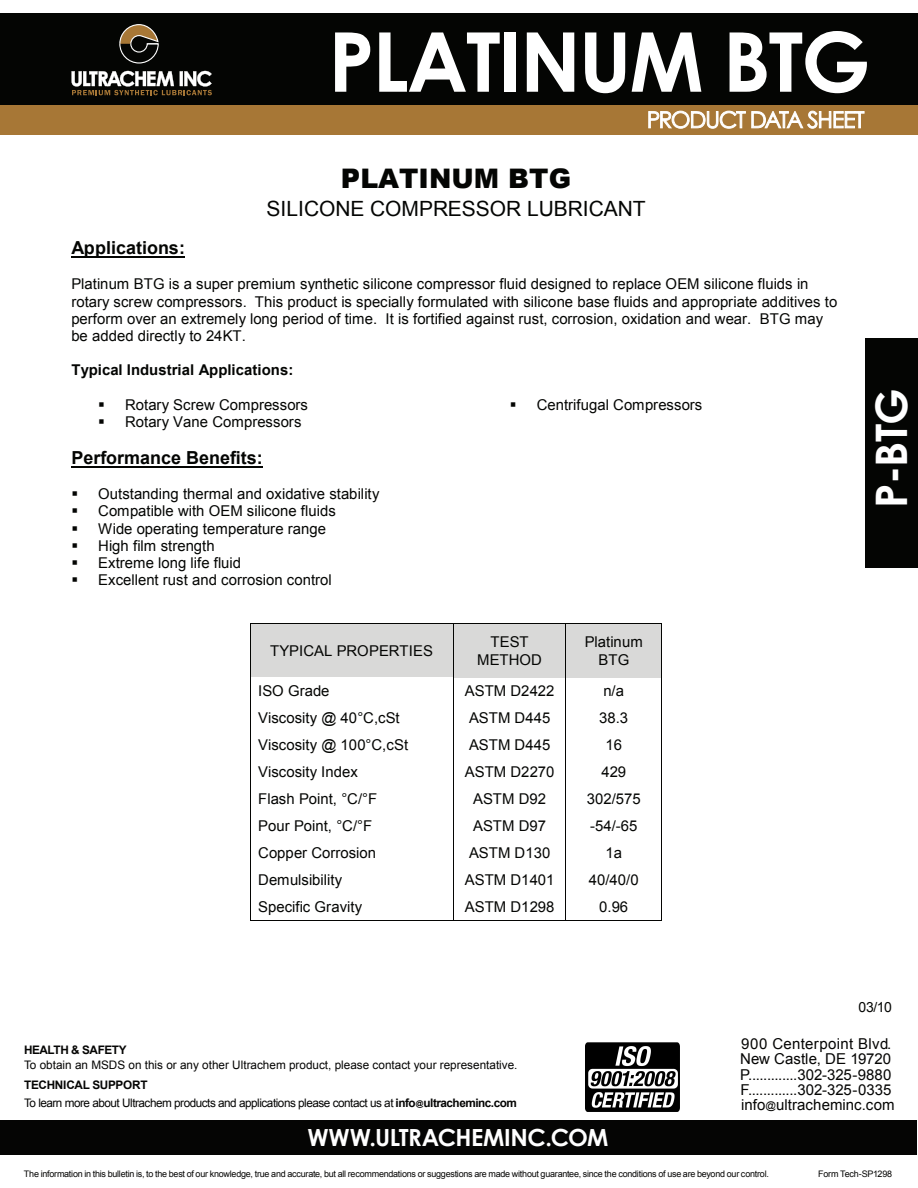
<style>
.page{position:relative;width:918px;height:1188px;background:#fff}
.page>*{position:absolute;margin:0;border:0;box-sizing:border-box;transform-origin:0 0}
.t1{font:700 82.5px "Century Gothic";letter-spacing:-.025em;color:#fff}
.t2{font:700 43.5px "Century Gothic";color:#fff}
.t3{font:900 27px "Arial";color:#040503}
.t4{font:700 23.55px "Century Gothic";letter-spacing:-.02em;color:#fff}
.t5{font:21px "Arial";color:#040503}
.t6{font:700 18px "Arial";color:#040503}
.t7{font:15px/15.1px "Arial";letter-spacing:.005em;color:#050504}
.t8{font:14.85px/17.2px "Arial";color:#040503;text-align:center}
.t9{font:700 14.85px "Arial";color:#040503}
.t10{font:13.95px "Arial";color:#040503}
.t11{font:11.7px/17.5px "Arial";letter-spacing:-.04em;color:#050504}
.t12{font:11.7px "Arial";color:#050504}
.t13{font:700 11.7px "Arial";letter-spacing:-.035em;color:#050504}
.t14{font:9px "Arial";letter-spacing:-.025em;color:#050504}
.s1{font-weight:700}
.s2{font-weight:700;font-size:7.8px}
.s3{font-size:10.5px}
</style>
<div class="page">
<div style="left:866px;top:338px;width:52px;height:230px;background:#040503"></div>
<div style="left:0;top:94px;width:918px;height:41px;background:#a77736"></div>
<div style="left:0;top:14px;width:918px;height:91px;background:#040503"></div>
<svg style="left:648px;top:110px;width:217px;height:19px"></svg>
<svg style="left:119px;top:24px;width:40px;height:40px"></svg>
<svg style="left:71px;top:71px;width:141px;height:24px"></svg>
<hr style="left:71px;top:256px;width:114px;height:2px;background:#040503">
<hr style="left:71px;top:466px;width:192px;height:2px;background:#040503">
<div style="left:251px;top:624px;width:202px;height:18px;background:#d9d9d8"></div>
<div style="left:251px;top:642px;width:7px;height:18px;background:#d9d9d8"></div>
<div style="left:445px;top:642px;width:8px;height:18px;background:#d9d9d8"></div>
<div style="left:251px;top:660px;width:202px;height:17px;background:#d9d9d8"></div>
<div style="left:258px;top:642px;width:187px;height:18px;background:#d9d9d8"></div>
<div style="left:454px;top:624px;width:112px;height:10px;background:#d9d9d8"></div>
<div style="left:454px;top:634px;width:8px;height:34px;background:#d9d9d8"></div>
<div style="left:558px;top:634px;width:8px;height:34px;background:#d9d9d8"></div>
<div style="left:454px;top:668px;width:112px;height:9px;background:#d9d9d8"></div>
<div style="left:462px;top:634px;width:96px;height:17px;background:#d9d9d8"></div>
<div style="left:462px;top:651px;width:96px;height:17px;background:#d9d9d8"></div>
<div style="left:566px;top:624px;width:96px;height:10px;background:#d9d9d8"></div>
<div style="left:566px;top:634px;width:8px;height:34px;background:#d9d9d8"></div>
<div style="left:654px;top:634px;width:8px;height:34px;background:#d9d9d8"></div>
<div style="left:566px;top:668px;width:96px;height:9px;background:#d9d9d8"></div>
<div style="left:574px;top:634px;width:80px;height:17px;background:#d9d9d8"></div>
<div style="left:574px;top:651px;width:80px;height:17px;background:#d9d9d8"></div>
<hr style="left:251px;top:624px;width:202px;height:1px;background:#040503">
<hr style="left:454px;top:624px;width:112px;height:1px;background:#040503">
<hr style="left:566px;top:624px;width:96px;height:1px;background:#040503">
<hr style="left:250px;top:624px;width:1px;height:53px;background:#040503">
<hr style="left:453px;top:624px;width:1px;height:53px;background:#040503">
<hr style="left:566px;top:624px;width:1px;height:53px;background:#040503">
<hr style="left:662px;top:624px;width:1px;height:53px;background:#040503">
<svg style="left:250px;top:677px;width:1px;height:244px"></svg>
<hr style="left:251px;top:920px;width:202px;height:1px;background:#040503">
<svg style="left:453px;top:677px;width:1px;height:244px"></svg>
<hr style="left:454px;top:920px;width:112px;height:1px;background:#040503">
<hr style="left:566px;top:920px;width:96px;height:1px;background:#040503">
<div style="left:0;top:1120px;width:916px;height:35px;background:#050504"></div>
<img style="left:586px;top:1043px;width:93px;height:68px">
<h1 class="t1" style="left:328px;top:-1px;width:544px">PLATINUM BTG</h1>
<h3 class="t3" style="left:341px;top:159px;width:232px">PLATINUM BTG</h3>
<h3 class="t5" style="left:267px;top:195px;width:381px">SILICONE COMPRESSOR LUBRICANT</h3>
<p class="t6" style="left:71px;top:236px;width:115px">Applications:</p>
<p class="t8" style="left:71px;top:276px;width:767px;text-align:left">Platinum BTG is a super premium synthetic silicone compressor fluid designed to replace OEM silicone fluids in rotary screw compressors. This product is specially formulated with silicone base fluids and appropriate additives to perform over an extremely long period of time. It is fortified against rust, corrosion, oxidation and wear. BTG may be added directly to 24KT.</p>
<p class="t9" style="left:71px;top:360px;width:223px">Typical Industrial Applications:</p>
<p class="t8" style="left:98px;top:396px;width:211px">▪ Rotary Screw Compressors</p>
<p class="t8" style="left:98px;top:413px;width:205px">▪ Rotary Vane Compressors</p>
<p class="t8" style="left:510px;top:396px;width:194px">▪ Centrifugal Compressors</p>
<p class="t6" style="left:71px;top:446px;width:193px">Performance Benefits:</p>
<p class="t8" style="left:71px;top:485px;width:310px">▪ Outstanding thermal and oxidative stability</p>
<p class="t8" style="left:71px;top:503px;width:266px">▪ Compatible with OEM silicone fluids</p>
<p class="t8" style="left:71px;top:520px;width:256px">▪ Wide operating temperature range</p>
<p class="t8" style="left:71px;top:537px;width:145px">▪ High film strength</p>
<p class="t8" style="left:71px;top:554px;width:171px">▪ Extreme long life fluid</p>
<p class="t8" style="left:71px;top:572px;width:262px">▪ Excellent rust and corrosion control</p>
<p class="t8" style="left:270px;top:642px;width:164px">TYPICAL PROPERTIES</p>
<p class="t8" style="left:477px;top:634px;width:66px">TEST<br>METHOD</p>
<p class="t8" style="left:585px;top:634px;width:59px">Platinum<br>BTG</p>
<p class="t8" style="left:258px;top:682px;width:73px">ISO Grade</p>
<p class="t8" style="left:465px;top:682px;width:91px">ASTM D2422</p>
<p class="t8" style="left:603px;top:682px;width:22px">n/a</p>
<p class="t8" style="left:258px;top:709px;width:143px">Viscosity @ 40°C,cSt</p>
<p class="t8" style="left:469px;top:709px;width:83px">ASTM D445</p>
<p class="t8" style="left:599px;top:709px;width:30px">38.3</p>
<p class="t8" style="left:258px;top:736px;width:151px">Viscosity @ 100°C,cSt</p>
<p class="t8" style="left:469px;top:736px;width:83px">ASTM D445</p>
<p class="t8" style="left:606px;top:736px;width:18px">16</p>
<p class="t8" style="left:258px;top:763px;width:101px">Viscosity Index</p>
<p class="t8" style="left:465px;top:763px;width:91px">ASTM D2270</p>
<p class="t8" style="left:601px;top:763px;width:26px">429</p>
<p class="t8" style="left:258px;top:790px;width:120px">Flash Point, °C/°F</p>
<p class="t8" style="left:473px;top:790px;width:75px">ASTM D92</p>
<p class="t8" style="left:587px;top:790px;width:55px">302/575</p>
<p class="t8" style="left:258px;top:817px;width:115px">Pour Point, °C/°F</p>
<p class="t8" style="left:473px;top:817px;width:75px">ASTM D97</p>
<p class="t8" style="left:590px;top:817px;width:49px">-54/-65</p>
<p class="t8" style="left:258px;top:844px;width:119px">Copper Corrosion</p>
<p class="t8" style="left:469px;top:844px;width:83px">ASTM D130</p>
<p class="t8" style="left:606px;top:844px;width:18px">1a</p>
<p class="t8" style="left:258px;top:871px;width:86px">Demulsibility</p>
<p class="t8" style="left:465px;top:871px;width:91px">ASTM D1401</p>
<p class="t8" style="left:589px;top:871px;width:51px">40/40/0</p>
<p class="t8" style="left:258px;top:898px;width:105px">Specific Gravity</p>
<p class="t8" style="left:465px;top:898px;width:91px">ASTM D1298</p>
<p class="t8" style="left:599px;top:898px;width:30px">0.96</p>
<h2 class="t2" style="left:859px;top:508px;width:121px;rotate:-90deg">P-BTG</h2>
<p class="t10" style="left:858px;top:998px;width:35px">03/10</p>
<p class="t13" style="left:24px;top:1042px;width:104px">HEALTH &amp; SAFETY</p>
<p class="t12" style="left:24px;top:1058px;width:495px">To obtain an MSDS on this or any other Ultrachem product, please contact your representative.</p>
<p class="t11" style="left:24px;top:1077px;width:494px"><span class="s1">TECHNICAL SUPPORT<br></span>To learn more about Ultrachem products and applications please contact us at <span class="s1">info</span><span class="s2">@</span><span class="s1">ultracheminc.com</span></p>
<h3 class="t4" style="left:307px;top:1120px;width:303px">WWW.ULTRACHEMINC.COM</h3>
<p class="t7" style="left:740px;top:1036px;width:156px">900 Centerpoint Blvd.<br>New Castle, DE 19720<br>P.............302-325-9880<br>F.............302-325-0335 info<span class="s3">@</span>ultracheminc.com</p>
<p class="t14" style="left:24px;top:1168px;width:746px">The information in this bulletin is, to the best of our knowledge, true and accurate, but all recommendations or suggestions are made without guarantee, since the conditions of use are beyond our control.</p>
<p class="t14" style="left:818px;top:1168px;width:75px">Form Tech-SP1298</p>
</div>
